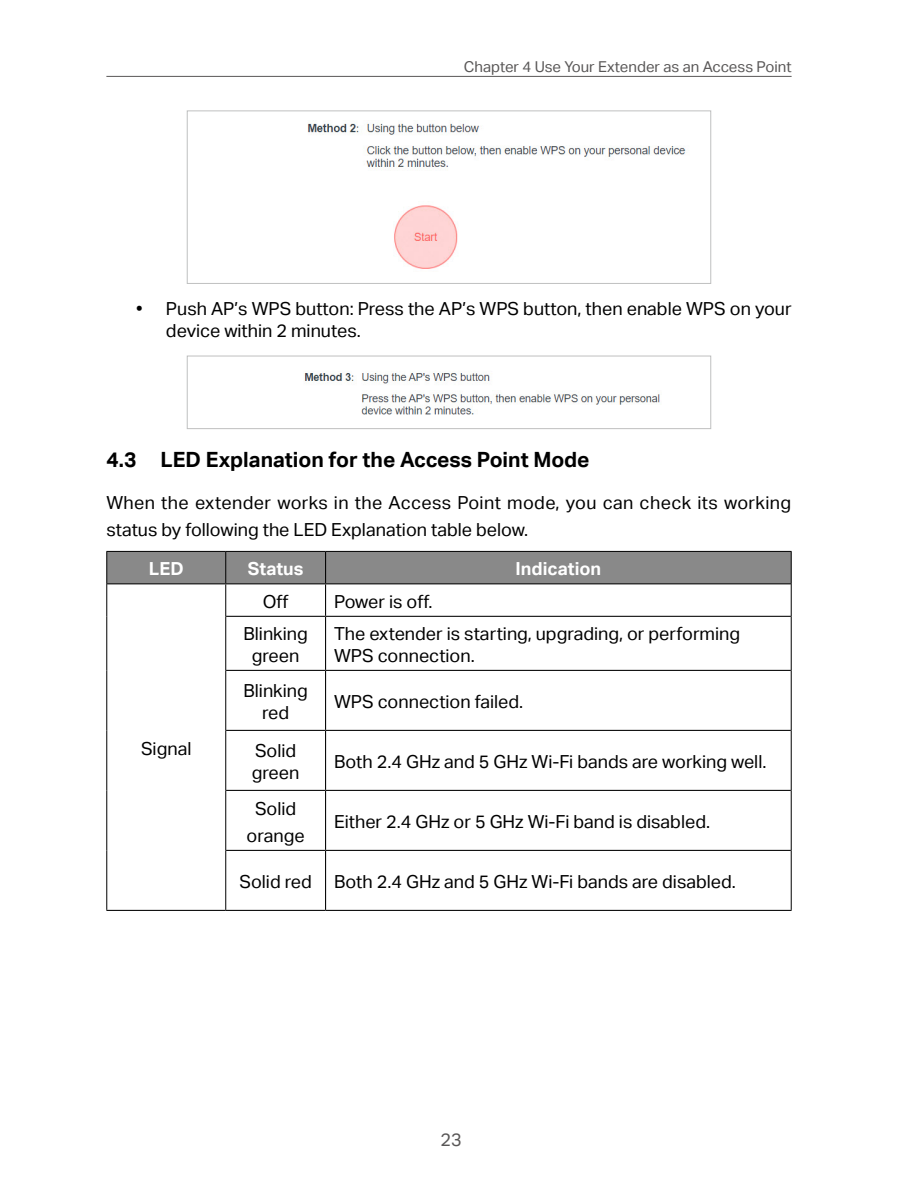
<style>
.page{position:relative;width:898px;height:1187px;background:#fff}
.page>*{position:absolute;margin:0;border:0;box-sizing:border-box;transform-origin:0 0}
.t1{font:21px "TP Link Aktiv Bold";color:#000}
.正文{font:18px/21.6px "TP Link Aktiv Regular";color:#000}
.正文-2{font:18px "TP Link Aktiv Bold";color:#fff}
.t2{font:18px "TP Link Aktiv Regular";color:#595757}
.t3{font:15px "TP Link Aktiv Regular";color:#595757}
</style>
<div class="page">
<hr style="left:106px;top:76px;width:685px;height:1px;background:#595757">
<img style="left:307px;top:120px;width:380px;height:149px">
<div style="left:187px;top:111px;width:523px;height:173px;border:1px solid #bfc0c0"></div>
<img style="left:304px;top:372px;width:356px;height:43px">
<div style="left:187px;top:356px;width:523px;height:73px;border:1px solid #bfc0c0"></div>
<div style="left:107px;top:552px;width:683px;height:31px;background:#898989"></div>
<hr style="left:106px;top:551px;width:120px;height:1px;background:#000">
<hr style="left:106px;top:551px;width:1px;height:33px;background:#000">
<hr style="left:226px;top:551px;width:99px;height:1px;background:#000">
<hr style="left:225px;top:551px;width:1px;height:32px;background:#000">
<hr style="left:325px;top:551px;width:466px;height:1px;background:#000">
<hr style="left:790px;top:551px;width:1px;height:33px;background:#000">
<hr style="left:106px;top:584px;width:1px;height:32px;background:#000">
<hr style="left:225px;top:584px;width:1px;height:32px;background:#000">
<hr style="left:790px;top:584px;width:1px;height:32px;background:#000">
<hr style="left:106px;top:616px;width:1px;height:54px;background:#000">
<hr style="left:225px;top:616px;width:1px;height:54px;background:#000">
<hr style="left:790px;top:616px;width:1px;height:54px;background:#000">
<hr style="left:106px;top:670px;width:1px;height:60px;background:#000">
<hr style="left:225px;top:670px;width:1px;height:60px;background:#000">
<hr style="left:790px;top:670px;width:1px;height:60px;background:#000">
<hr style="left:106px;top:730px;width:1px;height:60px;background:#000">
<hr style="left:225px;top:730px;width:1px;height:60px;background:#000">
<hr style="left:790px;top:730px;width:1px;height:60px;background:#000">
<hr style="left:106px;top:790px;width:1px;height:60px;background:#000">
<hr style="left:225px;top:790px;width:1px;height:60px;background:#000">
<hr style="left:790px;top:790px;width:1px;height:60px;background:#000">
<hr style="left:106px;top:850px;width:1px;height:59px;background:#000">
<hr style="left:225px;top:850px;width:1px;height:59px;background:#000">
<hr style="left:790px;top:850px;width:1px;height:59px;background:#000">
<hr style="left:325px;top:551px;width:1px;height:32px;background:#000">
<hr style="left:107px;top:583px;width:119px;height:1px;background:#000">
<hr style="left:226px;top:583px;width:99px;height:1px;background:#000">
<hr style="left:325px;top:583px;width:465px;height:1px;background:#000">
<hr style="left:325px;top:584px;width:1px;height:31px;background:#000">
<hr style="left:226px;top:615px;width:99px;height:1px;background:#000">
<hr style="left:325px;top:615px;width:465px;height:1px;background:#000">
<hr style="left:325px;top:616px;width:1px;height:53px;background:#000">
<hr style="left:226px;top:669px;width:99px;height:2px;background:#000">
<hr style="left:325px;top:669px;width:465px;height:2px;background:#000">
<hr style="left:325px;top:671px;width:1px;height:58px;background:#000">
<hr style="left:226px;top:729px;width:99px;height:1px;background:#000">
<hr style="left:325px;top:729px;width:465px;height:1px;background:#000">
<hr style="left:325px;top:730px;width:1px;height:59px;background:#000">
<hr style="left:226px;top:789px;width:99px;height:1px;background:#000">
<hr style="left:325px;top:789px;width:465px;height:1px;background:#000">
<hr style="left:325px;top:790px;width:1px;height:59px;background:#000">
<hr style="left:226px;top:849px;width:99px;height:1px;background:#000">
<hr style="left:325px;top:849px;width:465px;height:1px;background:#000">
<hr style="left:325px;top:850px;width:1px;height:59px;background:#000">
<hr style="left:106px;top:909px;width:120px;height:1px;background:#000">
<hr style="left:226px;top:909px;width:99px;height:1px;background:#000">
<hr style="left:325px;top:909px;width:466px;height:1px;background:#000">
<p class="t3" style="left:463px;top:58px;width:329px">Chapter 4 Use Your Extender as an Access Point</p>
<p class="正文" style="left:166px;top:298px;width:627px;text-indent:-30px">• Push AP’s WPS button: Press the AP’s WPS button, then enable WPS on your device within 2 minutes.</p>
<p class="t1" style="left:106px;top:447px;width:484px">4.3 LED Explanation for the Access Point Mode</p>
<p class="正文" style="left:106px;top:489px;width:686px;line-height:27px">When the extender works in the Access Point mode, you can check its working status by following the LED Explanation table below.</p>
<p class="正文-2" style="left:149px;top:558px;width:36px">LED</p>
<p class="正文-2" style="left:248px;top:558px;width:57px">Status</p>
<p class="正文-2" style="left:515px;top:558px;width:87px">Indication</p>
<p class="正文" style="left:141px;top:737px;width:52px">Signal</p>
<p class="正文" style="left:263px;top:590px;width:27px">Off</p>
<p class="正文" style="left:334px;top:590px;width:100px">Power is off.</p>
<p class="正文" style="left:243px;top:623px;width:66px;text-align:center">Blinking green</p>
<p class="正文" style="left:334px;top:623px;width:407px">The extender is starting, upgrading, or performing<br>WPS connection.</p>
<p class="正文" style="left:243px;top:680px;width:66px;text-align:center">Blinking red</p>
<p class="正文" style="left:334px;top:691px;width:191px">WPS connection failed.</p>
<p class="正文" style="left:252px;top:740px;width:49px">Solid green</p>
<p class="正文" style="left:334px;top:751px;width:433px">Both 2.4 GHz and 5 GHz Wi-Fi bands are working well.</p>
<p class="正文" style="left:246px;top:794px;width:59px;line-height:27px;text-align:center">Solid orange</p>
<p class="正文" style="left:334px;top:811px;width:377px">Either 2.4 GHz or 5 GHz Wi-Fi band is disabled.</p>
<p class="正文" style="left:239px;top:871px;width:74px">Solid red</p>
<p class="正文" style="left:334px;top:871px;width:403px">Both 2.4 GHz and 5 GHz Wi-Fi bands are disabled.</p>
<p class="t2" style="left:440px;top:1129px;width:23px">23</p>
</div>
